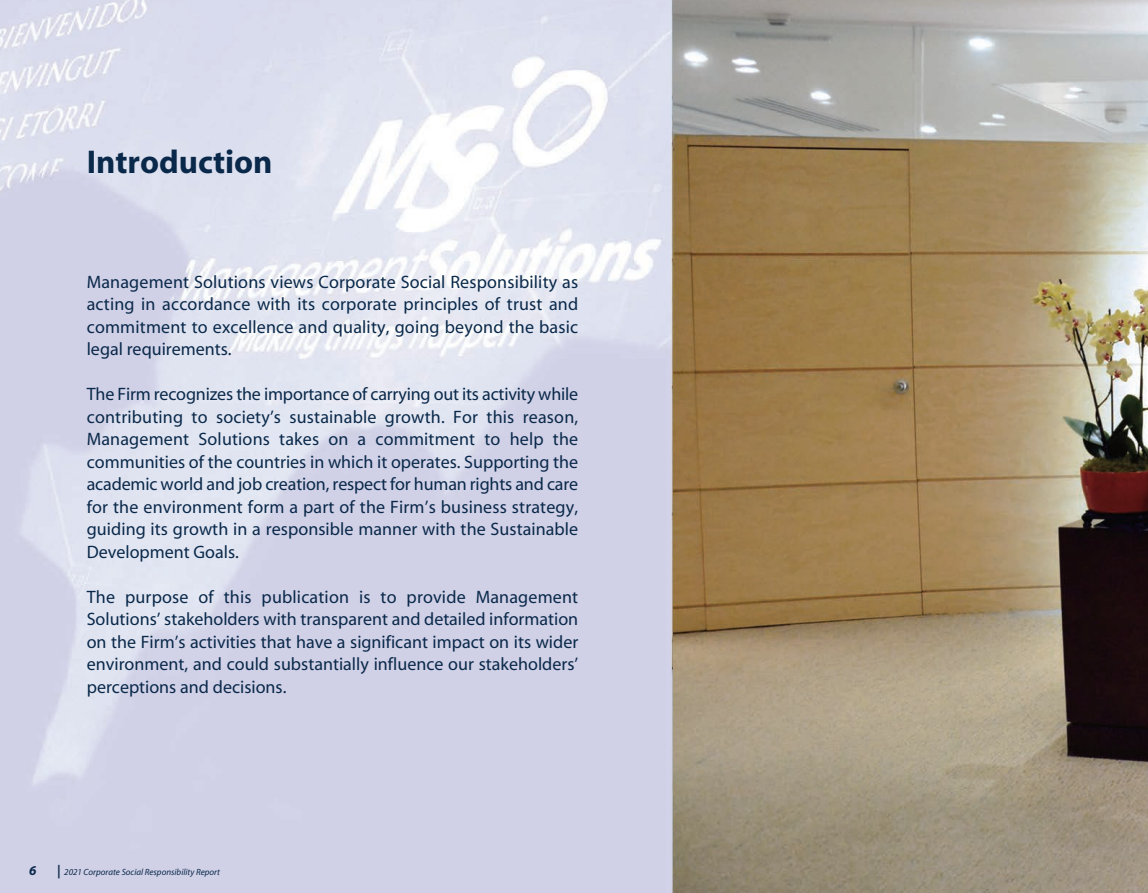
<style>
.page{position:relative;width:1148px;height:893px;background:#fff}
.page>*{position:absolute;margin:0;border:0;box-sizing:border-box;transform-origin:0 0}
.t1{font:700 33px "Myriad";color:#0a294a}
.t2{font:18px/22.5px "Myriad";color:#0a294a;text-align:justify}
.t3{font:italic 700 13.5px "Myriad";color:#0a294a}
.t4{font:italic 9px "Myriad";color:#0a294a}
.s1{font-weight:700;font-size:13.5px}
</style>
<div class="page">
<img style="left:0;top:0;width:673px;height:893px">
<img style="left:673px;top:0;width:475px;height:893px">
<h1 class="t1" style="left:87px;top:145px;width:187px">Introduction</h1>
<p class="t2" style="left:87px;top:271px;width:493px">Management Solutions views Corporate Social Responsibility as acting in accordance with its corporate principles of trust and commitment to excellence and quality, going beyond the basic legal requirements.</p>
<p class="t2" style="left:87px;top:384px;width:493px">The Firm recognizes the importance of carrying out its activity while contributing to society’s sustainable growth. For this reason, Management Solutions takes on a commitment to help the communities of the countries in which it operates. Supporting the academic world and job creation, respect for human rights and care for the environment form a part of the Firm’s business strategy, guiding its growth in a responsible manner with the Sustainable Development Goals.</p>
<p class="t2" style="left:87px;top:586px;width:493px">The purpose of this publication is to provide Management Solutions’ stakeholders with transparent and detailed information on the Firm’s activities that have a significant impact on its wider environment, and could substantially influence our stakeholders’ perceptions and decisions.</p>
<p class="t3" style="left:29px;top:864px;width:9px">6</p>
<p class="t4" style="left:57px;top:868px;width:164px"><span class="s1">|</span> 2021 Corporate Social Responsibility Report</p>
</div>
